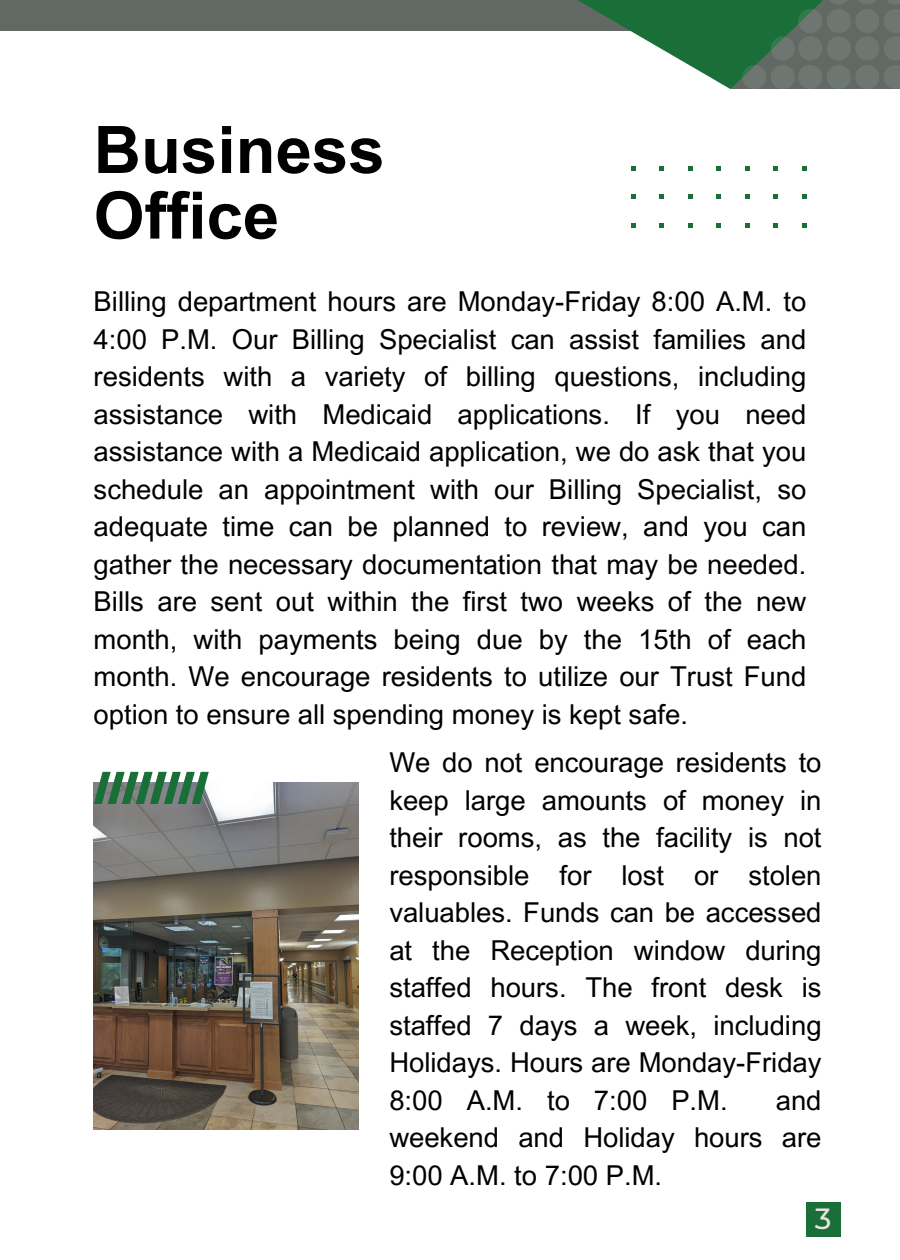
<style>
.page{position:relative;width:900px;height:1260px;background:#fff}
.page>*{position:absolute;margin:0;border:0;box-sizing:border-box;transform-origin:0 0}
.t1{font:700 65.5px/65.5px "Arial MT Pro";color:#000}
.t2{font:500 29.25px "Montserrat";color:#e7e4e2}
.t3{font:27.5px/37.5px "Arial MT Pro";color:#000;text-align:justify}
</style>
<div class="page">
<img style="left:94px;top:783px;width:264px;height:347px">
<svg style="left:94px;top:772px;width:114px;height:32px;background:#588869"></svg>
<svg style="left:631px;top:166px;width:4px;height:5px"></svg>
<svg style="left:631px;top:195px;width:4px;height:4px"></svg>
<svg style="left:631px;top:223px;width:4px;height:4px"></svg>
<svg style="left:659px;top:166px;width:5px;height:5px"></svg>
<svg style="left:659px;top:195px;width:5px;height:4px"></svg>
<svg style="left:659px;top:223px;width:5px;height:4px"></svg>
<svg style="left:688px;top:166px;width:4px;height:5px"></svg>
<svg style="left:688px;top:195px;width:4px;height:4px"></svg>
<svg style="left:688px;top:223px;width:4px;height:4px"></svg>
<svg style="left:716px;top:166px;width:5px;height:5px"></svg>
<svg style="left:716px;top:195px;width:5px;height:4px"></svg>
<svg style="left:716px;top:223px;width:5px;height:4px"></svg>
<svg style="left:745px;top:166px;width:4px;height:5px"></svg>
<svg style="left:745px;top:195px;width:4px;height:4px"></svg>
<svg style="left:745px;top:223px;width:4px;height:4px"></svg>
<svg style="left:773px;top:166px;width:5px;height:5px"></svg>
<svg style="left:773px;top:195px;width:5px;height:4px"></svg>
<svg style="left:773px;top:223px;width:5px;height:4px"></svg>
<svg style="left:802px;top:166px;width:4px;height:5px"></svg>
<svg style="left:802px;top:195px;width:4px;height:4px"></svg>
<svg style="left:802px;top:223px;width:4px;height:4px"></svg>
<div style="left:0;top:0;width:703px;height:31px;background:#626965"></div>
<svg style="left:578px;top:0;width:152px;height:89px"></svg>
<div style="left:730px;top:0;width:170px;height:89px;background:#1a6e37"></div>
<svg style="left:742px;top:0;width:158px;height:89px"></svg>
<div style="left:806px;top:1203px;width:35px;height:34px;background:#1a6e37"></div>
<h1 class="t1" style="left:94px;top:125px;width:293px">Business<br>Office</h1>
<p class="t3" style="left:94px;top:286px;width:714px">Billing department hours are Monday-Friday 8:00 A.M. to 4:00 P.M. Our Billing Specialist can assist families and residents with a variety of billing questions, including assistance with Medicaid applications. If you need assistance with a Medicaid application, we do ask that you schedule an appointment with our Billing Specialist, so adequate time can be planned to review, and you can gather the necessary documentation that may be needed.<br>Bills are sent out within the first two weeks of the new month, with payments being due by the 15th of each month. We encourage residents to utilize our Trust Fund option to ensure all spending money is kept safe.</p>
<p class="t3" style="left:389px;top:747px;width:434px">We do not encourage residents to keep large amounts of money in their rooms, as the facility is not responsible for lost or stolen valuables. Funds can be accessed at the Reception window during staffed hours. The front desk is staffed 7 days a week, including Holidays. Hours are Monday-Friday 8:00 A.M. to 7:00 P.M.</p>
<p class="t3" style="left:389px;top:1085px;width:434px;text-indent:386px">and weekend and Holiday hours are 9:00 A.M. to 7:00 P.M.</p>
<p class="t2" style="left:815px;top:1200px;width:18px">3</p>
</div>
